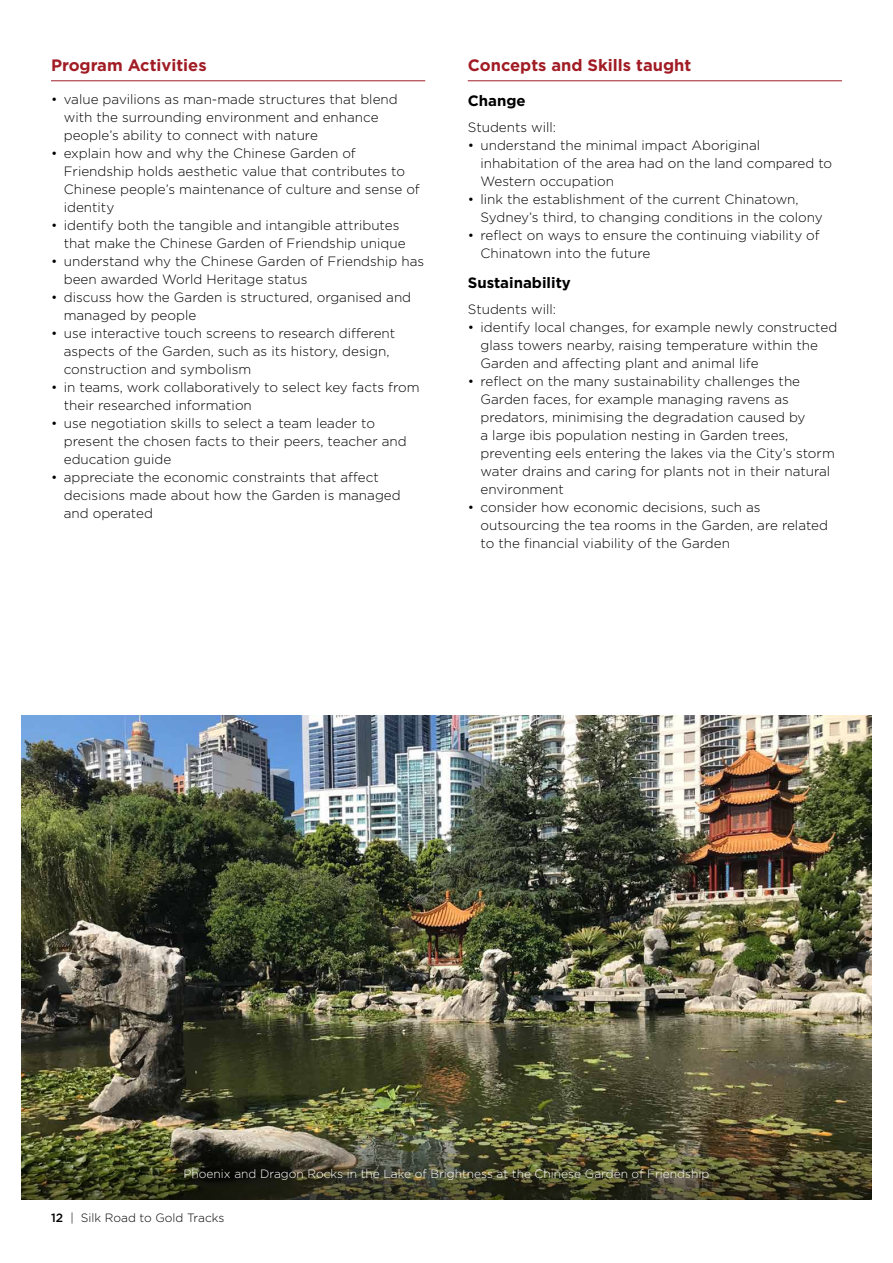
<style>
.page{position:relative;width:893px;height:1263px;background:#fff}
.page>*{position:absolute;margin:0;border:0;box-sizing:border-box;transform-origin:0 0}
.t1{font:700 16.5px "Gotham";color:#a11c25}
.t2{font:700 15px "Gotham";color:#000}
.t3{font:300 13.5px/18px "Gotham";color:#000}
.t4{font:300 12px "Gotham";color:#fff}
.t5{font:300 12px "Gotham";color:#000}
.s1{font-weight:500}
</style>
<div class="page">
<hr style="left:51px;top:80px;width:374px;height:1px;background:#a11c25">
<hr style="left:468px;top:80px;width:374px;height:1px;background:#a11c25">
<img style="left:21px;top:715px;width:851px;height:416px">
<img style="left:21px;top:1131px;width:851px;height:68px">
<p class="t1" style="left:51px;top:54px;width:157px">Program Activities</p>
<p class="t1" style="left:468px;top:54px;width:225px">Concepts and Skills taught</p>
<p class="t2" style="left:468px;top:90px;width:59px">Change</p>
<p class="t3" style="left:468px;top:118px;width:90px">Students will:</p>
<p class="t3" style="left:480px;top:136px;width:353px;text-indent:-13px">• understand the minimal impact Aboriginal inhabitation of the area had on the land compared to<br>Western occupation</p>
<p class="t3" style="left:480px;top:190px;width:344px;text-indent:-13px">• link the establishment of the current Chinatown,<br>Sydney’s third, to changing conditions in the colony</p>
<p class="t3" style="left:480px;top:226px;width:341px;text-indent:-13px">• reflect on ways to ensure the continuing viability of<br>Chinatown into the future</p>
<p class="t2" style="left:468px;top:272px;width:105px">Sustainability</p>
<p class="t3" style="left:468px;top:300px;width:90px">Students will:</p>
<p class="t3" style="left:480px;top:318px;width:358px;text-indent:-13px">• identify local changes, for example newly constructed glass towers nearby, raising temperature within the<br>Garden and affecting plant and animal life</p>
<p class="t3" style="left:480px;top:372px;width:356px;text-indent:-13px">• reflect on the many sustainability challenges the Garden faces, for example managing ravens as predators, minimising the degradation caused by<br>a large ibis population nesting in Garden trees, preventing eels entering the lakes via the City’s storm water drains and caring for plants not in their natural environment</p>
<p class="t3" style="left:480px;top:498px;width:349px;text-indent:-13px">• consider how economic decisions, such as outsourcing the tea rooms in the Garden, are related to the financial viability of the Garden</p>
<p class="t3" style="left:64px;top:90px;width:335px;text-indent:-13px">• value pavilions as man-made structures that blend with the surrounding environment and enhance people’s ability to connect with nature</p>
<p class="t3" style="left:64px;top:144px;width:358px;text-indent:-13px">• explain how and why the Chinese Garden of Friendship holds aesthetic value that contributes to Chinese people’s maintenance of culture and sense of identity</p>
<p class="t3" style="left:64px;top:216px;width:343px;text-indent:-13px">• identify both the tangible and intangible attributes that make the Chinese Garden of Friendship unique</p>
<p class="t3" style="left:64px;top:252px;width:362px;text-indent:-13px">• understand why the Chinese Garden of Friendship has been awarded World Heritage status</p>
<p class="t3" style="left:64px;top:288px;width:349px;text-indent:-13px">• discuss how the Garden is structured, organised and managed by people</p>
<p class="t3" style="left:64px;top:324px;width:333px;text-indent:-13px">• use interactive touch screens to research different aspects of the Garden, such as its history, design, construction and symbolism</p>
<p class="t3" style="left:64px;top:378px;width:357px;text-indent:-13px">• in teams, work collaboratively to select key facts from their researched information</p>
<p class="t3" style="left:64px;top:414px;width:344px;text-indent:-13px">• use negotiation skills to select a team leader to present the chosen facts to their peers, teacher and education guide</p>
<p class="t3" style="left:64px;top:468px;width:338px;text-indent:-13px">• appreciate the economic constraints that affect decisions made about how the Garden is managed and operated</p>
<p class="t4" style="left:184px;top:1166px;width:527px">Phoenix and Dragon Rocks in the Lake of Brightness at the Chinese Garden of Friendship</p>
<p class="t5" style="left:51px;top:1210px;width:175px"><span class="s1">12</span> | Silk Road to Gold Tracks</p>
</div>
